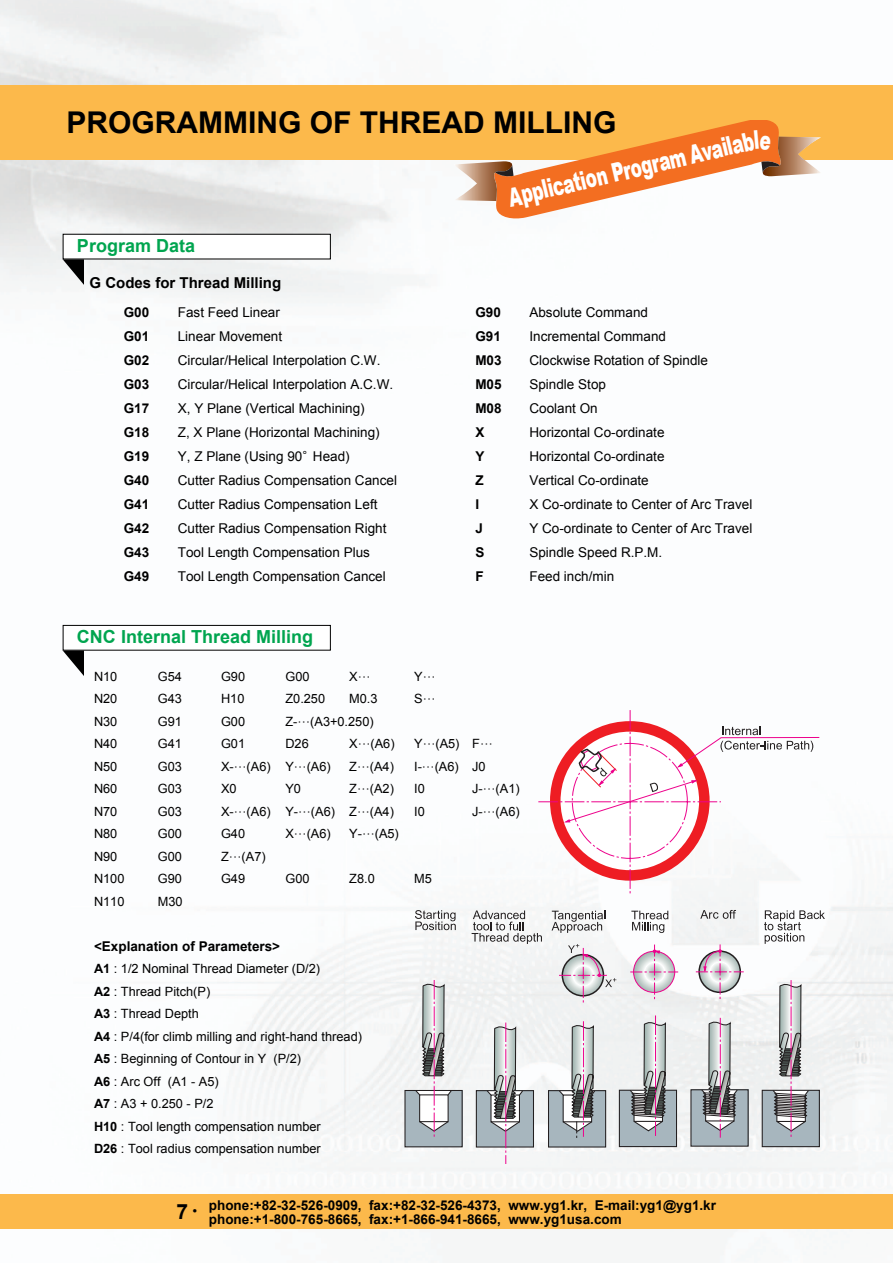
<style>
.page{position:relative;width:893px;height:1263px;background:#fff}
.page>*{position:absolute;margin:0;border:0;box-sizing:border-box;transform-origin:0 0}
.t1{font:700 30px "Arial";color:#000}
.t2{font:900 25.8px "Arial";color:#fff;scale:.65 1}
.t3{font:700 18px "Arial";color:#00a54f}
.t4{font:700 15px "Arial";color:#000}
.t5{font:13.5px "Arial";color:#000}
.t6{font:700 13.5px/13.5px "Arial";color:#000}
.t7{font:700 13.5px "HY Te Go Thic";color:#000}
.t8{font:12.75px/22.5px "Arial";color:#000}
.s1{font-family:"HY Go Thic";font-weight:500}
.s2{font-weight:700}
</style>
<div class="page">
<img style="left:0;top:0;width:892px;height:1258px">
<div style="left:0;top:1195px;width:892px;height:34px;background:#fcb94b"></div>
<div style="left:405px;top:1090px;width:57px;height:57px;background:#a7b6be"></div>
<div style="left:404px;top:1090px;width:58px;height:57px;border:1px solid #231f20"></div>
<svg style="left:414px;top:980px;width:38px;height:157px"></svg>
<svg style="left:415px;top:910px;width:41px;height:20px"></svg>
<svg style="left:471px;top:663px;width:353px;height:501px"></svg>
<div style="left:63px;top:235px;width:267px;height:24px;background:#fff"></div>
<svg style="left:63px;top:259px;width:21px;height:26px"></svg>
<div style="left:63px;top:626px;width:267px;height:24px;background:#fff"></div>
<div style="left:63px;top:625px;width:268px;height:26px;border:1px solid #000"></div>
<svg style="left:63px;top:651px;width:21px;height:25px"></svg>
<div style="left:0;top:85px;width:892px;height:74px;background:#fcb94b"></div>
<svg style="left:453px;top:120px;width:368px;height:100px"></svg>
<h1 class="t1" style="left:66px;top:106px;width:551px">PROGRAMMING OF THREAD MILLING</h1>
<h2 class="t2" style="left:517px;top:175px;width:368px;rotate:-13deg">pplication Program Availab</h2>
<h3 class="t3" style="left:77px;top:236px;width:120px">Program Data</h3>
<p class="t4" style="left:89px;top:274px;width:193px">G Codes for Thread Milling</p>
<p class="t6" style="left:124px;top:305px;width:27px">G00</p>
<p class="t5" style="left:178px;top:305px;width:104px">Fast Feed Linear</p>
<p class="t6" style="left:124px;top:329px;width:27px">G01</p>
<p class="t5" style="left:178px;top:329px;width:106px">Linear Movement</p>
<p class="t6" style="left:124px;top:353px;width:27px">G02</p>
<p class="t5" style="left:178px;top:353px;width:204px">Circular/Helical Interpolation C.W.</p>
<p class="t6" style="left:124px;top:377px;width:27px">G03</p>
<p class="t5" style="left:178px;top:377px;width:217px">Circular/Helical Interpolation A.C.W.</p>
<p class="t6" style="left:124px;top:401px;width:27px">G17</p>
<p class="t5" style="left:178px;top:401px;width:188px">X, Y Plane (Vertical Machining)</p>
<p class="t6" style="left:124px;top:425px;width:27px">G18</p>
<p class="t5" style="left:178px;top:425px;width:203px">Z, X Plane (Horizontal Machining)</p>
<p class="t6" style="left:124px;top:449px;width:27px">G19</p>
<p class="t5" style="left:178px;top:449px;width:173px">Y, Z Plane (Using 90<span class="s1">。</span>Head)</p>
<p class="t6" style="left:124px;top:473px;width:27px">G40</p>
<p class="t5" style="left:178px;top:473px;width:221px">Cutter Radius Compensation Cancel</p>
<p class="t6" style="left:124px;top:497px;width:27px">G41</p>
<p class="t5" style="left:178px;top:497px;width:201px">Cutter Radius Compensation Left</p>
<p class="t6" style="left:124px;top:521px;width:27px">G42</p>
<p class="t5" style="left:178px;top:521px;width:210px">Cutter Radius Compensation Right</p>
<p class="t6" style="left:124px;top:545px;width:27px">G43</p>
<p class="t5" style="left:178px;top:545px;width:194px">Tool Length Compensation Plus</p>
<p class="t6" style="left:124px;top:569px;width:27px">G49</p>
<p class="t5" style="left:178px;top:569px;width:209px">Tool Length Compensation Cancel</p>
<h3 class="t3" style="left:77px;top:627px;width:238px">CNC Internal Thread Milling</h3>
<p class="t6" style="left:475px;top:305px;width:27px">G90</p>
<p class="t5" style="left:529px;top:305px;width:120px">Absolute Command</p>
<p class="t6" style="left:475px;top:329px;width:27px">G91</p>
<p class="t5" style="left:529px;top:329px;width:138px">Incremental Command</p>
<p class="t6" style="left:475px;top:353px;width:28px">M03</p>
<p class="t5" style="left:529px;top:353px;width:180px">Clockwise Rotation of Spindle</p>
<p class="t6" style="left:475px;top:377px;width:28px">M05</p>
<p class="t5" style="left:529px;top:377px;width:78px">Spindle Stop</p>
<p class="t6" style="left:475px;top:401px;width:28px">M08</p>
<p class="t5" style="left:529px;top:401px;width:70px">Coolant On</p>
<p class="t6" style="left:475px;top:425px;width:11px">X</p>
<p class="t5" style="left:529px;top:425px;width:137px">Horizontal Co-ordinate</p>
<p class="t6" style="left:475px;top:449px;width:11px">Y</p>
<p class="t5" style="left:529px;top:449px;width:137px">Horizontal Co-ordinate</p>
<p class="t6" style="left:475px;top:473px;width:10px">Z</p>
<p class="t5" style="left:529px;top:473px;width:121px">Vertical Co-ordinate</p>
<p class="t6" style="left:475px;top:497px;width:5px">I</p>
<p class="t5" style="left:529px;top:497px;width:224px">X Co-ordinate to Center of Arc Travel</p>
<p class="t6" style="left:475px;top:521px;width:9px">J</p>
<p class="t5" style="left:529px;top:521px;width:224px">Y Co-ordinate to Center of Arc Travel</p>
<p class="t6" style="left:475px;top:545px;width:11px">S</p>
<p class="t5" style="left:529px;top:545px;width:134px">Spindle Speed R.P.M.</p>
<p class="t6" style="left:475px;top:569px;width:10px">F</p>
<p class="t5" style="left:529px;top:569px;width:86px">Feed inch/min</p>
<p class="t8" style="left:94px;top:665px;width:25px">N10</p>
<p class="t8" style="left:158px;top:665px;width:26px">G54</p>
<p class="t8" style="left:221px;top:665px;width:26px">G90</p>
<p class="t8" style="left:285px;top:665px;width:26px">G00</p>
<p class="t8" style="left:349px;top:665px;width:23px">X<span class="s1">…</span></p>
<p class="t8" style="left:414px;top:665px;width:23px">Y<span class="s1">…</span></p>
<p class="t8" style="left:94px;top:688px;width:25px">N20</p>
<p class="t8" style="left:158px;top:688px;width:26px">G43</p>
<p class="t8" style="left:221px;top:688px;width:25px">H10</p>
<p class="t8" style="left:285px;top:688px;width:41px">Z0.250</p>
<p class="t8" style="left:349px;top:688px;width:30px">M0.3</p>
<p class="t8" style="left:414px;top:688px;width:23px">S<span class="s1">…</span></p>
<p class="t8" style="left:94px;top:710px;width:25px">N30</p>
<p class="t8" style="left:158px;top:710px;width:26px">G91</p>
<p class="t8" style="left:221px;top:710px;width:26px">G00</p>
<p class="t8" style="left:285px;top:710px;width:90px">Z-<span class="s1">…</span>(A3+0.250)</p>
<p class="t8" style="left:94px;top:733px;width:25px">N40</p>
<p class="t8" style="left:158px;top:733px;width:26px">G41</p>
<p class="t8" style="left:221px;top:733px;width:26px">G01</p>
<p class="t8" style="left:285px;top:733px;width:25px">D26</p>
<p class="t8" style="left:349px;top:733px;width:47px">X<span class="s1">…</span>(A6)</p>
<p class="t8" style="left:414px;top:733px;width:80px">Y<span class="s1">…</span>(A5) F<span class="s1">…</span></p>
<p class="t8" style="left:94px;top:755px;width:25px">N50</p>
<p class="t8" style="left:158px;top:755px;width:26px">G03</p>
<p class="t8" style="left:221px;top:755px;width:111px">X-<span class="s1">…</span>(A6) Y<span class="s1">…</span>(A6)</p>
<p class="t8" style="left:349px;top:755px;width:46px">Z<span class="s1">…</span>(A4)</p>
<p class="t8" style="left:414px;top:755px;width:73px">I-<span class="s1">…</span>(A6) J0</p>
<p class="t8" style="left:94px;top:778px;width:25px">N60</p>
<p class="t8" style="left:158px;top:778px;width:26px">G03</p>
<p class="t8" style="left:221px;top:778px;width:17px">X0</p>
<p class="t8" style="left:285px;top:778px;width:17px">Y0</p>
<p class="t8" style="left:349px;top:778px;width:46px">Z<span class="s1">…</span>(A2)</p>
<p class="t8" style="left:414px;top:778px;width:12px">I0</p>
<p class="t8" style="left:472px;top:778px;width:49px">J-<span class="s1">…</span>(A1)</p>
<p class="t8" style="left:94px;top:800px;width:25px">N70</p>
<p class="t8" style="left:158px;top:800px;width:26px">G03</p>
<p class="t8" style="left:221px;top:800px;width:174px">X-<span class="s1">…</span>(A6) Y-<span class="s1">…</span>(A6) Z<span class="s1">…</span>(A4)</p>
<p class="t8" style="left:414px;top:800px;width:12px">I0</p>
<p class="t8" style="left:472px;top:800px;width:49px">J-<span class="s1">…</span>(A6)</p>
<p class="t8" style="left:94px;top:823px;width:25px">N80</p>
<p class="t8" style="left:158px;top:823px;width:26px">G00</p>
<p class="t8" style="left:221px;top:823px;width:26px">G40</p>
<p class="t8" style="left:285px;top:823px;width:47px">X<span class="s1">…</span>(A6)</p>
<p class="t8" style="left:349px;top:823px;width:51px">Y-<span class="s1">…</span>(A5)</p>
<p class="t8" style="left:94px;top:845px;width:25px">N90</p>
<p class="t8" style="left:158px;top:845px;width:26px">G00</p>
<p class="t8" style="left:221px;top:845px;width:46px">Z<span class="s1">…</span>(A7)</p>
<p class="t8" style="left:94px;top:868px;width:32px">N100</p>
<p class="t8" style="left:158px;top:868px;width:26px">G90</p>
<p class="t8" style="left:221px;top:868px;width:26px">G49</p>
<p class="t8" style="left:285px;top:868px;width:26px">G00</p>
<p class="t8" style="left:349px;top:868px;width:27px">Z8.0</p>
<p class="t8" style="left:414px;top:868px;width:19px">M5</p>
<p class="t8" style="left:94px;top:890px;width:32px">N110</p>
<p class="t8" style="left:158px;top:890px;width:26px">M30</p>
<p class="t6" style="left:94px;top:939px;width:188px">&lt;Explanation of Parameters&gt;</p>
<p class="t8" style="left:94px;top:958px;width:269px"><span class="s2">A1</span> : 1/2 Nominal Thread Diameter (D/2)<br><span class="s2">A2</span> : Thread Pitch(P)<br><span class="s2">A3</span> : Thread Depth<br><span class="s2">A4</span> : P/4(for climb milling and right-hand thread)<br><span class="s2">A5</span> : Beginning of Contour in Y (P/2)<br><span class="s2">A6</span> : Arc Off (A1 - A5)<br><span class="s2">A7</span> : A3 + 0.250 - P/2<br><span class="s2">H10</span> : Tool length compensation number<br><span class="s2">D26</span> : Tool radius compensation number</p>
<p class="t6" style="left:176px;top:1199px;width:541px;text-indent:32px">phone:+82-32-526-0909, fax:+82-32-526-4373, www.yg1.kr, E-mail:yg1@yg1.kr<br><sup>7</sup> phone:+1-800-765-8665, fax:+1-866-941-8665, www.yg1usa.com</p>
<p class="t7" style="left:188px;top:1204px;width:15px">•</p>
</div>
